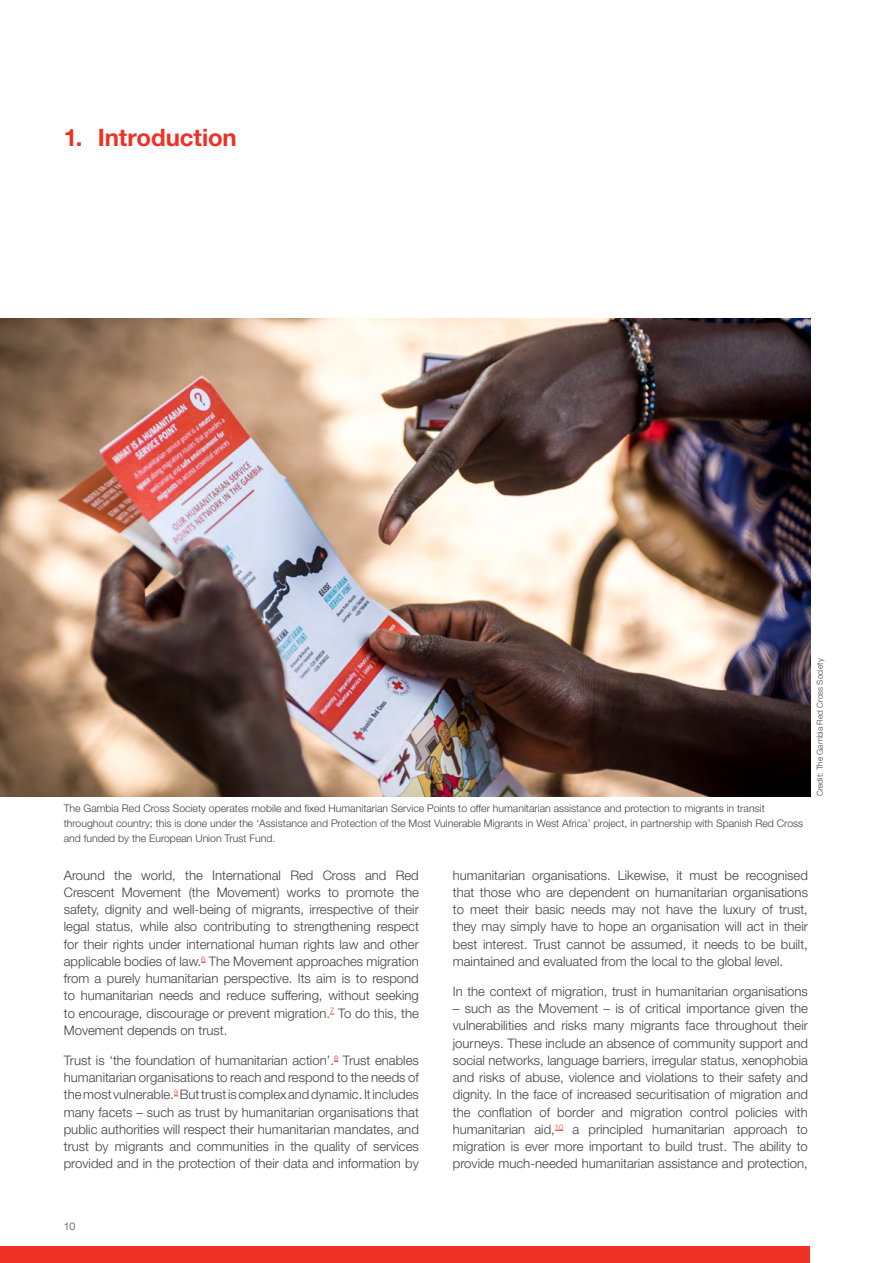
<style>
.page{position:relative;width:893px;height:1263px;background:#fff}
.page>*{position:absolute;margin:0;border:0;box-sizing:border-box;transform-origin:0 0}
.Page_Header_Red{font:700 24px "Helvetica Neue LT";letter-spacing:-.005em;color:#ee3124}
.Body_Text{font:300 13.2px/17.2px "Helvetica Neue LT";color:#414042;text-align:justify}
.t1{font:300 10.5px/15px "Helvetica Neue LT";color:#414042}
.t2{font:300 8.25px "Helvetica Neue LT";color:#414042}
</style>
<div class="page">
<div style="left:0;top:1246px;width:810px;height:17px;background:#ee3124"></div>
<img style="left:0;top:319px;width:810px;height:477px">
<p class="Page_Header_Red" style="left:64px;top:123px;width:175px">1. Introduction</p>
<p class="t1" style="left:64px;top:800px;width:741px">The Gambia Red Cross Society operates mobile and fixed Humanitarian Service Points to offer humanitarian assistance and protection to migrants in transit throughout country; this is done under the ‘Assistance and Protection of the Most Vulnerable Migrants in West Africa’ project, in partnership with Spanish Red Cross and funded by the European Union Trust Fund.</p>
<p class="t2" style="left:815px;top:796px;width:139px;rotate:-90deg">Credit: The Gambia Red Cross Society</p>
<p class="Body_Text" style="left:64px;top:866px;width:357px">Around the world, the International Red Cross and Red Crescent Movement (the Movement) works to promote the safety, dignity and well-being of migrants, irrespective of their legal status, while also contributing to strengthening respect for their rights under international human rights law and other applicable bodies of law.<sup>6</sup> The Movement approaches migration from a purely humanitarian perspective. Its aim is to respond to humanitarian needs and reduce suffering, without seeking to encourage, discourage or prevent migration.<sup>7</sup> To do this, the Movement depends on trust.</p>
<p class="Body_Text" style="left:64px;top:1051px;width:357px">Trust is ‘the foundation of humanitarian action’.<sup>8</sup> Trust enables humanitarian organisations to reach and respond to the needs of the most vulnerable.<sup>9</sup> But trust is complex and dynamic. It includes many facets – such as trust by humanitarian organisations that public authorities will respect their humanitarian mandates, and trust by migrants and communities in the quality of services provided and in the protection of their data and information by</p>
<p class="Body_Text" style="left:453px;top:866px;width:357px">humanitarian organisations. Likewise, it must be recognised that those who are dependent on humanitarian organisations to meet their basic needs may not have the luxury of trust, they may simply have to hope an organisation will act in their best interest. Trust cannot be assumed, it needs to be built, maintained and evaluated from the local to the global level.</p>
<p class="Body_Text" style="left:453px;top:982px;width:357px">In the context of migration, trust in humanitarian organisations</p>
<p class="Body_Text" style="left:453px;top:999px;width:357px">– such as the Movement – is of critical importance given the vulnerabilities and risks many migrants face throughout their journeys. These include an absence of community support and social networks, language barriers, irregular status, xenophobia and risks of abuse, violence and violations to their safety and dignity. In the face of increased securitisation of migration and the conflation of border and migration control policies with humanitarian aid,<sup>10</sup> a principled humanitarian approach to migration is ever more important to build trust. The ability to provide much-needed humanitarian assistance and protection,</p>
<p class="t1" style="left:64px;top:1219px;width:13px">10</p>
</div>
